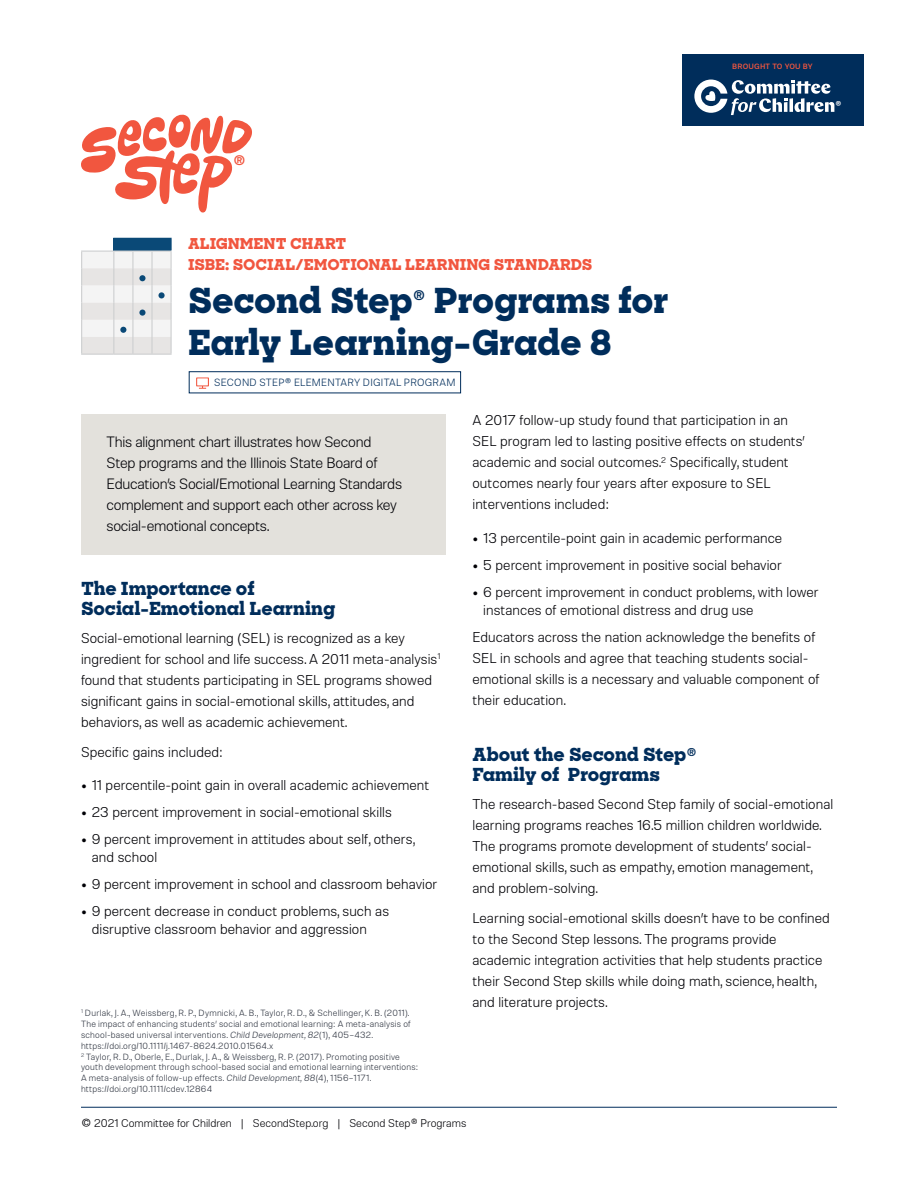
<style>
.page{position:relative;width:918px;height:1188px;background:#fff}
.page>*{position:absolute;margin:0;border:0;box-sizing:border-box;transform-origin:0 0}
._02_Header_Paper_SS{font:800 34.5px/42px "Sharp Slab";letter-spacing:-.005em;color:#002d5b}
.t1{font:19.5px "Molde";color:#f1563f}
._03_Section_Header_S{font:800 18px/20.2px "Sharp Slab";letter-spacing:-.005em;color:#002d5b}
._08_gray_box_text{font:300 15px/21px "Molde";letter-spacing:-.015em;color:#000005}
._01_Label_Left_Roran{font:800 15px "Sharp Slab";color:#f1563f}
._05_Body_Copy_SS{font:300 14.25px/21px "Molde";letter-spacing:.005em;color:#000005}
.t2{font:300 11.25px "Molde";color:#000005}
.digital_disclaimer{font:300 10.5px "Molde";letter-spacing:.025em;color:#002d5b}
.t3{font:9.15px "Molde";color:#fff}
._09_footnote{font:300 9px/10.8px "Molde";letter-spacing:.025em;color:#2d333f}
.t4{font:500 7.65px "Molde";letter-spacing:.025em;color:#f1563f}
.s1{font-family:"Sharp Slab";font-weight:800}
.s2{font-style:italic}
.s3{font-family:"Molde";font-weight:400;font-size:15.75px}
.s4{font-size:16.5px}
</style>
<div class="page">
<hr style="left:81px;top:1107px;width:756px;height:1px;background:#002d5b">
<div style="left:683px;top:54px;width:181px;height:72px;background:#002d5b"></div>
<svg style="left:694px;top:80px;width:140px;height:35px"></svg>
<svg style="left:81px;top:115px;width:171px;height:98px"></svg>
<svg style="left:81px;top:238px;width:91px;height:117px"></svg>
<div style="left:81px;top:414px;width:365px;height:141px;background:#e3e1dc"></div>
<svg style="left:196px;top:377px;width:13px;height:12px"></svg>
<h2 class="t1" style="left:233px;top:151px;width:14px">®</h2>
<p class="_01_Label_Left_Roran" style="left:188px;top:233px;width:160px">ALIGNMENT CHART</p>
<p class="_01_Label_Left_Roran" style="left:188px;top:254px;width:406px">ISBE: SOCIAL/EMOTIONAL LEARNING STANDARDS</p>
<p class="_02_Header_Paper_SS" style="left:188px;top:279px;width:482px">Second Step<sup>®</sup> Programs for<br>Early Learning–Grade 8</p>
<p class="digital_disclaimer" style="left:214px;top:375px;width:243px">SECOND STEP® ELEMENTARY DIGITAL PROGRAM</p>
<p class="t4" style="left:732px;top:62px;width:82px">BROUGHT TO YOU BY</p>
<p class="t3" style="left:836px;top:99px;width:8px">®</p>
<p class="_08_gray_box_text" style="left:106px;top:431px;width:297px">This alignment chart illustrates how Second Step programs and the Illinois State Board of Education’s Social/Emotional Learning Standards complement and support each other across key social-emotional concepts.</p>
<p class="_03_Section_Header_S" style="left:81px;top:578px;width:256px">The Importance of<br>Social-Emotional Learning</p>
<p class="_05_Body_Copy_SS" style="left:81px;top:627px;width:361px">Social-emotional learning (SEL) is recognized as a key ingredient for school and life success. A 2011 meta-analysis<sup>1 </sup>found that students participating in SEL programs showed significant gains in social-emotional skills, attitudes, and behaviors, as well as academic achievement.</p>
<p class="_05_Body_Copy_SS" style="left:81px;top:741px;width:144px">Specific gains included:</p>
<p class="_05_Body_Copy_SS" style="left:81px;top:774px;width:350px"><span class="s1">•</span> 11 percentile-point gain in overall academic achievement</p>
<p class="_05_Body_Copy_SS" style="left:81px;top:801px;width:312px"><span class="s1">•</span> 23 percent improvement in social-emotional skills</p>
<p class="_05_Body_Copy_SS" style="left:92px;top:830px;width:325px;line-height:18px;text-indent:-11px"><span class="s1">•</span> 9 percent improvement in attitudes about self, others, and school</p>
<p class="_05_Body_Copy_SS" style="left:81px;top:873px;width:358px"><span class="s1">•</span> 9 percent improvement in school and classroom behavior</p>
<p class="_05_Body_Copy_SS" style="left:92px;top:902px;width:299px;line-height:18px;text-indent:-11px"><span class="s1">•</span> 9 percent decrease in conduct problems, such as disruptive classroom behavior and aggression</p>
<p class="_09_footnote" style="left:81px;top:1008px;width:331px"><sup>1</sup> Durlak, J. A., Weissberg, R. P., Dymnicki, A. B., Taylor, R. D., &amp; Schellinger, K. B. (2011).<br>The impact of enhancing students’ social and emotional learning: A meta-analysis of school-based universal interventions. <span class="s2">Child Development, 82</span>(1), 405–432. https://doi.org/10.1111/j.1467-8624.2010.01564.x</p>
<p class="_09_footnote" style="left:81px;top:1051px;width:339px"><sup>2</sup> Taylor, R. D., Oberle, E., Durlak, J. A., &amp; Weissberg, R. P. (2017). Promoting positive youth development through school-based social and emotional learning interventions:<br>A meta-analysis of follow-up effects. <span class="s2">Child Development, 88</span>(4), 1156–1171. https://doi.org/10.1111/cdev.12864</p>
<p class="_05_Body_Copy_SS" style="left:472px;top:409px;width:334px">A 2017 follow-up study found that participation in an SEL program led to lasting positive effects on students’ academic and social outcomes.<sup>2</sup> Specifically, student outcomes nearly four years after exposure to SEL interventions included:</p>
<p class="_05_Body_Copy_SS" style="left:472px;top:527px;width:311px"><span class="s1">•</span> 13 percentile-point gain in academic performance</p>
<p class="_05_Body_Copy_SS" style="left:472px;top:554px;width:311px"><span class="s1">•</span> 5 percent improvement in positive social behavior</p>
<p class="_05_Body_Copy_SS" style="left:483px;top:583px;width:337px;line-height:18px;text-indent:-11px"><span class="s1">•</span> 6 percent improvement in conduct problems, with lower instances of emotional distress and drug use</p>
<p class="_05_Body_Copy_SS" style="left:472px;top:626px;width:349px">Educators across the nation acknowledge the benefits of SEL in schools and agree that teaching students social&shy;emotional skills is a necessary and valuable component of their education.</p>
<p class="_03_Section_Header_S" style="left:472px;top:744px;width:226px">About the Second Step<span class="s3">®<br></span>Family of Programs</p>
<p class="_05_Body_Copy_SS" style="left:472px;top:793px;width:362px">The research-based Second Step family of social-emotional learning programs reaches 16.5 million children worldwide.<br>The programs promote development of students’ social&shy;emotional skills, such as empathy, emotion management, and problem-solving.</p>
<p class="_05_Body_Copy_SS" style="left:472px;top:907px;width:359px">Learning social-emotional skills doesn’t have to be confined to the Second Step lessons. The programs provide academic integration activities that help students practice their Second Step skills while doing math, science, health, and literature projects.</p>
<p class="t2" style="left:81px;top:1116px;width:387px"><span class="s4">©</span> 2021 Committee for Children | SecondStep.org | Second Step® Programs</p>
</div>
